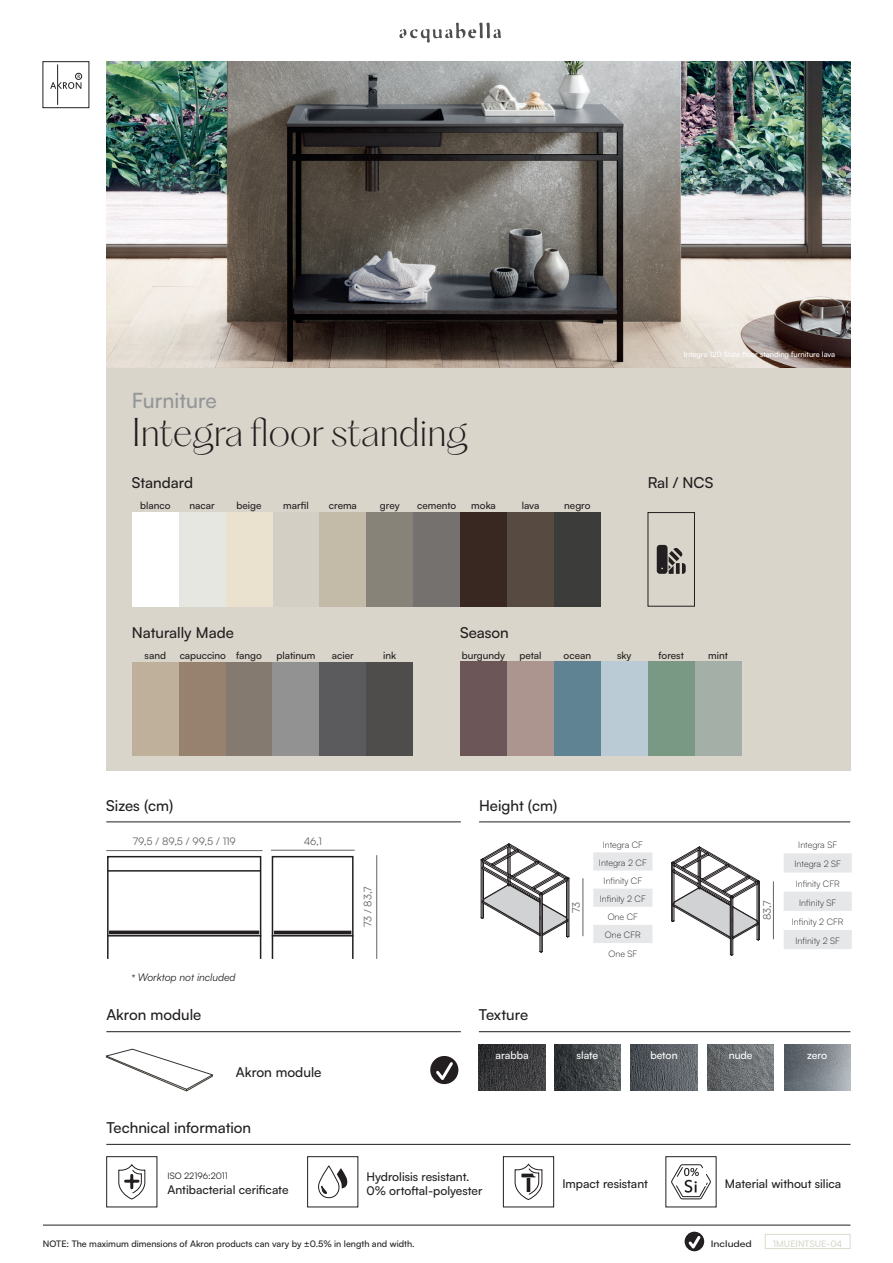
<style>
.page{position:relative;width:893px;height:1263px;background:#fff}
.page>*{position:absolute;margin:0;border:0;box-sizing:border-box;transform-origin:0 0}
.t1{font:200 36px "PP Hatton";color:#231f20}
.t2{font:500 21px "Satoshi";color:#939598}
.t3{font:500 15px "Satoshi";color:#231f20}
.t4{font:500 13.5px "Satoshi";color:#231f20}
.t5{font:500 12px "Satoshi";color:#231f20}
.t6{font:10.5px "Satoshi";color:#636366}
.t7{font:500 10.5px "Satoshi";color:#fff}
.t8{font:italic 10.5px "Satoshi";color:#231f20}
.t9{font:500 9.9px "Satoshi";color:#231f20}
.t10{font:300 9px "Satoshi";color:#231f20}
.t11{font:500 9px "Satoshi";color:#231f20}
.t12{font:500 9px "Satoshi";color:#d7d6cd}
.t13{font:9px "Satoshi";color:#231f20}
.t14{font:500 9px "Satoshi";color:#231f20;scale:1.16 1}
.pie_de_pág{font:500 7.5px "Satoshi";color:#fff}
.s1{font-weight:500;font-style:normal;font-size:9px}
</style>
<div class="page">
<svg style="left:399px;top:23px;width:102px;height:20px"></svg>
<div style="left:765px;top:1234px;width:85px;height:15px;border:1px solid #dcdacf"></div>
<div style="left:106px;top:368px;width:744px;height:403px;background:#d9d5ca"></div>
<hr style="left:106px;top:822px;width:355px;height:1px;background:#231f20">
<hr style="left:479px;top:822px;width:371px;height:1px;background:#231f20">
<hr style="left:479px;top:1031px;width:371px;height:1px;background:#231f20">
<hr style="left:43px;top:1225px;width:807px;height:1px;background:#231f20">
<img style="left:106px;top:61px;width:744px;height:307px">
<hr style="left:106px;top:1031px;width:355px;height:1px;background:#231f20">
<div style="left:43px;top:61px;width:46px;height:47px;border:1px solid #231f20"></div>
<div style="left:75px;top:73px;width:7px;height:7px;border:1px solid #231f20;border-radius:50%"></div>
<svg style="left:50px;top:64px;width:31px;height:41px"></svg>
<div style="left:106px;top:1156px;width:51px;height:51px;border:1px solid #231f20"></div>
<svg style="left:118px;top:1164px;width:28px;height:36px"></svg>
<div style="left:307px;top:1156px;width:51px;height:51px;border:1px solid #231f20"></div>
<svg style="left:318px;top:1165px;width:30px;height:33px"></svg>
<div style="left:503px;top:1156px;width:51px;height:51px;border:1px solid #231f20"></div>
<svg style="left:514px;top:1163px;width:29px;height:37px"></svg>
<hr style="left:527px;top:1178px;width:3px;height:14px;background:#231f20">
<hr style="left:106px;top:1144px;width:744px;height:1px;background:#231f20">
<svg style="left:106px;top:1049px;width:107px;height:42px"></svg>
<div style="left:430px;top:1056px;width:28px;height:28px;background:#231f20;border-radius:50%"></div>
<svg style="left:433px;top:1059px;width:22px;height:25px"></svg>
<svg style="left:685px;top:1232px;width:19px;height:19px"></svg>
<div style="left:132px;top:512px;width:47px;height:94px;background:#fff"></div>
<div style="left:179px;top:512px;width:47px;height:94px;background:#e6e7e0"></div>
<div style="left:226px;top:512px;width:47px;height:94px;background:#eae1cf"></div>
<div style="left:273px;top:512px;width:46px;height:94px;background:#d3cfc5"></div>
<div style="left:319px;top:512px;width:47px;height:94px;background:#c3bba8"></div>
<div style="left:132px;top:662px;width:47px;height:94px;background:#beb09b"></div>
<div style="left:179px;top:662px;width:47px;height:94px;background:#97826f"></div>
<div style="left:226px;top:662px;width:46px;height:94px;background:#847a70"></div>
<div style="left:272px;top:662px;width:47px;height:94px;background:#929292"></div>
<div style="left:319px;top:662px;width:47px;height:94px;background:#5b5a5d"></div>
<div style="left:366px;top:662px;width:47px;height:94px;background:#4e4d4b"></div>
<div style="left:366px;top:512px;width:47px;height:94px;background:#878378"></div>
<div style="left:413px;top:512px;width:47px;height:94px;background:#75716e"></div>
<div style="left:460px;top:512px;width:47px;height:94px;background:#392821"></div>
<div style="left:507px;top:512px;width:47px;height:94px;background:#574a41"></div>
<div style="left:554px;top:512px;width:47px;height:94px;background:#3c3d3a"></div>
<div style="left:648px;top:512px;width:47px;height:94px;border:1px solid #231f20"></div>
<svg style="left:657px;top:545px;width:29px;height:29px"></svg>
<div style="left:460px;top:662px;width:47px;height:94px;background:#6d5658"></div>
<div style="left:507px;top:662px;width:47px;height:94px;background:#ad958f"></div>
<div style="left:554px;top:662px;width:47px;height:94px;background:#608394"></div>
<div style="left:601px;top:662px;width:47px;height:94px;background:#bacbd6"></div>
<div style="left:648px;top:662px;width:47px;height:94px;background:#7a9984"></div>
<div style="left:695px;top:662px;width:47px;height:94px;background:#a4b0a7"></div>
<div style="left:274px;top:931px;width:77px;height:3px;border:1px solid #231f20"></div>
<div style="left:109px;top:931px;width:150px;height:3px;border:1px solid #231f20"></div>
<hr style="left:106px;top:850px;width:156px;height:1px;background:#636366">
<hr style="left:271px;top:850px;width:84px;height:1px;background:#636366">
<hr style="left:376px;top:855px;width:1px;height:104px;background:#636366">
<div style="left:107px;top:856px;width:154px;height:80px;border:2px solid #231f20"></div>
<div style="left:272px;top:856px;width:82px;height:80px;border:2px solid #231f20"></div>
<hr style="left:108px;top:870px;width:152px;height:2px;background:#231f20">
<hr style="left:107px;top:935px;width:2px;height:24px;background:#231f20">
<svg style="left:260px;top:935px;width:1px;height:24px"></svg>
<svg style="left:272px;top:935px;width:1px;height:24px"></svg>
<hr style="left:352px;top:935px;width:2px;height:24px;background:#231f20">
<img style="left:784px;top:1044px;width:66px;height:46px">
<img style="left:479px;top:1044px;width:66px;height:46px">
<img style="left:554px;top:1044px;width:67px;height:46px">
<img style="left:631px;top:1044px;width:66px;height:46px">
<img style="left:707px;top:1044px;width:67px;height:46px">
<svg style="left:593px;top:852px;width:59px;height:91px"></svg>
<hr style="left:583px;top:878px;width:1px;height:58px;background:#636366">
<svg style="left:480px;top:843px;width:90px;height:110px"></svg>
<svg style="left:784px;top:853px;width:68px;height:96px"></svg>
<hr style="left:773px;top:881px;width:1px;height:58px;background:#636366">
<svg style="left:671px;top:846px;width:89px;height:110px"></svg>
<svg style="left:671px;top:1164px;width:40px;height:35px"></svg>
<p class="t2" style="left:132px;top:386px;width:86px">Furniture</p>
<p class="t1" style="left:132px;top:410px;width:337px">Integra floor standing</p>
<h3 class="t3" style="left:132px;top:472px;width:63px">Standard</h3>
<p class="t9" style="left:140px;top:499px;width:32px">blanco</p>
<p class="t9" style="left:190px;top:499px;width:27px">nacar</p>
<p class="t9" style="left:237px;top:499px;width:26px">beige</p>
<p class="t9" style="left:283px;top:499px;width:27px">marfil</p>
<p class="t9" style="left:329px;top:499px;width:30px">crema</p>
<p class="t9" style="left:380px;top:499px;width:21px">grey</p>
<p class="t9" style="left:417px;top:499px;width:41px">cemento</p>
<p class="t9" style="left:471px;top:499px;width:26px">moka</p>
<p class="t9" style="left:522px;top:499px;width:19px">lava</p>
<p class="t9" style="left:564px;top:499px;width:28px">negro</p>
<p class="t3" style="left:132px;top:622px;width:104px">Naturally Made</p>
<p class="t3" style="left:460px;top:622px;width:50px">Season</p>
<p class="pie_de_pág" style="left:684px;top:349px;width:153px">Integra 120 Slate floor standing furniture lava</p>
<h3 class="t3" style="left:648px;top:472px;width:67px">Ral / NCS</h3>
<p class="t9" style="left:145px;top:648px;width:23px">sand</p>
<p class="t9" style="left:180px;top:648px;width:48px">capuccino</p>
<p class="t9" style="left:236px;top:648px;width:27px">fango</p>
<p class="t9" style="left:276px;top:648px;width:40px">platinum</p>
<p class="t9" style="left:332px;top:648px;width:23px">acier</p>
<p class="t9" style="left:383px;top:648px;width:15px">ink</p>
<p class="t9" style="left:462px;top:648px;width:45px">burgundy</p>
<p class="t9" style="left:519px;top:648px;width:24px">petal</p>
<p class="t9" style="left:564px;top:648px;width:29px">ocean</p>
<p class="t9" style="left:617px;top:648px;width:16px">sky</p>
<p class="t9" style="left:659px;top:648px;width:27px">forest</p>
<p class="t9" style="left:708px;top:648px;width:21px">mint</p>
<p class="t3" style="left:106px;top:795px;width:69px">Sizes (cm)</p>
<p class="t3" style="left:479px;top:795px;width:80px">Height (cm)</p>
<p class="t6" style="left:133px;top:834px;width:105px">79,5 / 89,5 / 99,5 / 119</p>
<p class="t6" style="left:304px;top:834px;width:20px">46,1</p>
<p class="t6" style="left:361px;top:927px;width:42px;rotate:-90deg">73 / 83,7</p>
<p class="t6" style="left:569px;top:913px;width:13px;rotate:-90deg">73</p>
<p class="t8" style="left:132px;top:971px;width:105px"><span class="s1">*</span> Worktop not included</p>
<p class="t3" style="left:106px;top:1004px;width:97px">Akron module</p>
<p class="t3" style="left:479px;top:1004px;width:51px">Texture</p>
<p class="t10" style="left:603px;top:839px;width:42px">Integra CF</p>
<p class="t10" style="left:599px;top:857px;width:49px">Integra 2 CF</p>
<p class="t10" style="left:604px;top:875px;width:40px">Infinity CF</p>
<p class="t10" style="left:600px;top:893px;width:48px">Infinity 2 CF</p>
<p class="t10" style="left:608px;top:911px;width:32px">One CF</p>
<p class="t10" style="left:605px;top:929px;width:37px">One CFR</p>
<p class="t10" style="left:608px;top:948px;width:30px">One SF</p>
<p class="t6" style="left:760px;top:920px;width:21px;rotate:-90deg">83,7</p>
<p class="t10" style="left:798px;top:839px;width:40px">Integra SF</p>
<p class="t10" style="left:795px;top:858px;width:48px">Integra 2 SF</p>
<p class="t10" style="left:796px;top:878px;width:46px">Infinity CFR</p>
<p class="t10" style="left:799px;top:897px;width:39px">Infinity SF</p>
<p class="t10" style="left:792px;top:916px;width:53px">Infinity 2 CFR</p>
<p class="t10" style="left:795px;top:935px;width:46px">Infinity 2 SF</p>
<p class="t4" style="left:236px;top:1062px;width:87px">Akron module</p>
<p class="t3" style="left:106px;top:1117px;width:146px">Technical information</p>
<p class="t13" style="left:167px;top:1170px;width:62px">ISO 22196:2011</p>
<p class="t5" style="left:167px;top:1181px;width:123px">Antibacterial cerificate</p>
<p class="t7" style="left:496px;top:1048px;width:35px">arabba</p>
<p class="t7" style="left:577px;top:1048px;width:23px">slate</p>
<p class="t7" style="left:650px;top:1048px;width:29px">beton</p>
<p class="t7" style="left:729px;top:1048px;width:25px">nude</p>
<p class="t7" style="left:807px;top:1048px;width:22px">zero</p>
<p class="t5" style="left:366px;top:1168px;width:105px">Hydrolisis resistant.</p>
<p class="t5" style="left:366px;top:1182px;width:118px">0% ortoftal-polyester</p>
<p class="t5" style="left:562px;top:1175px;width:87px">Impact resistant</p>
<p class="t5" style="left:725px;top:1175px;width:118px">Material without silica</p>
<p class="t11" style="left:43px;top:1237px;width:373px">NOTE: The maximum dimensions of Akron products can vary by ±0.5% in length and width.</p>
<p class="t14" style="left:711px;top:1237px;width:37px">Included</p>
<p class="t12" style="left:773px;top:1237px;width:71px">1MUEINTSUE-04</p>
</div>
